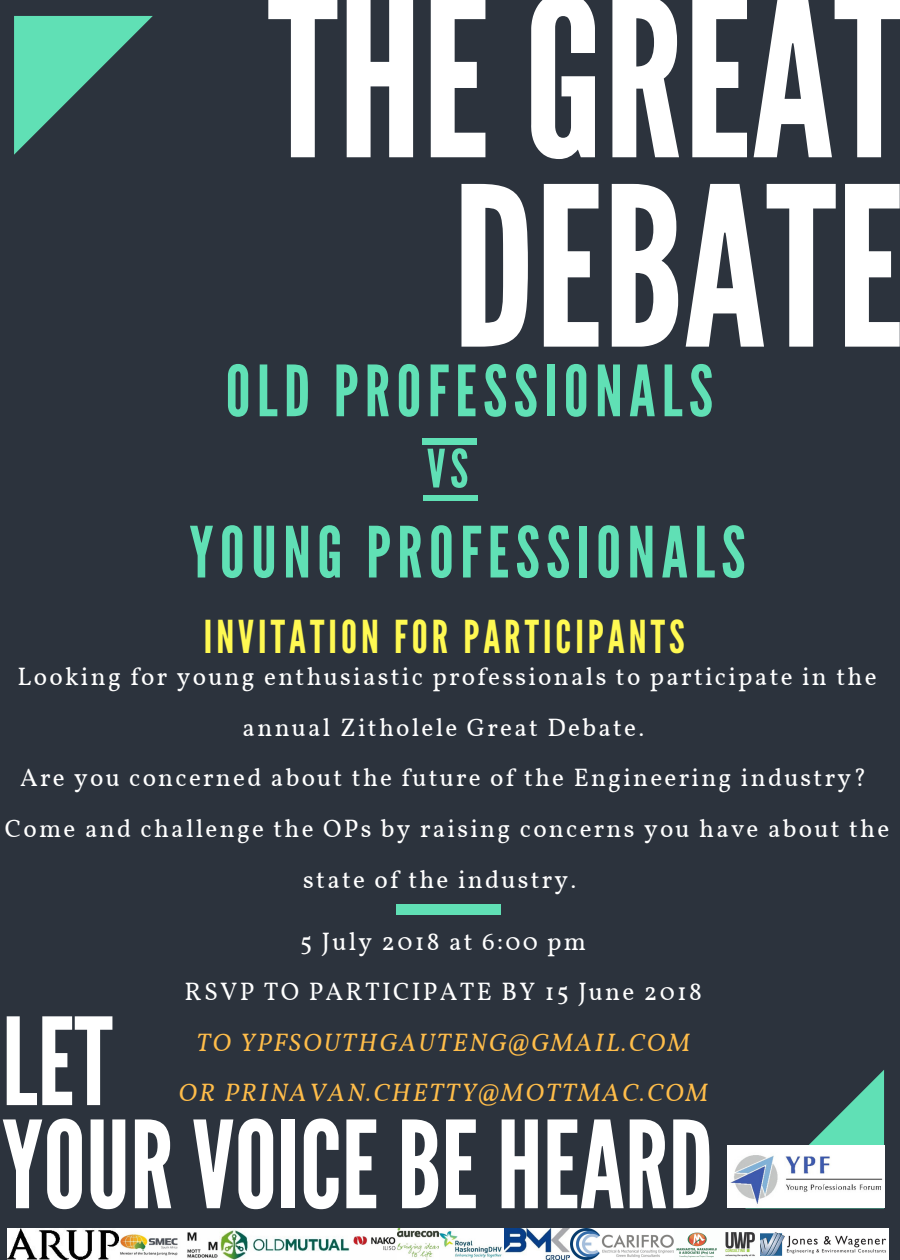
<style>
.page{position:relative;width:900px;height:1260px;background:#2c333d}
.page>*{position:absolute;margin:0;border:0;box-sizing:border-box;transform-origin:0 0}
.t1{font:221.25px/189.5px "League Gothic";color:#fff;text-align:right}
.t2{font:120.75px/103px "League Gothic";color:#fff}
.t3{font:70.5px "League Gothic";letter-spacing:.09em;color:#60e0b5}
.t4{font:52.75px "League Gothic";color:#60e0b5}
.t5{font:45.25px "League Gothic";letter-spacing:.09em;color:#fff952}
.t6{font:25.25px/50.5px "Vollkorn";letter-spacing:.09em;color:#fff;text-align:center}
.t7{font:italic 25.25px/50.5px "Vollkorn";letter-spacing:.09em;color:#ffbd4a;text-align:center}
</style>
<div class="page">
<svg style="left:745px;top:1070px;width:139px;height:76px"></svg>
<div style="left:396px;top:904px;width:105px;height:11px;background:#60e0b5"></div>
<svg style="left:14px;top:16px;width:139px;height:139px"></svg>
<img style="left:118px;top:1228px;width:101px;height:32px">
<img style="left:8px;top:1228px;width:110px;height:32px">
<img style="left:219px;top:1228px;width:218px;height:32px">
<img style="left:437px;top:1228px;width:317px;height:32px">
<img style="left:754px;top:1228px;width:135px;height:32px">
<div style="left:424px;top:495px;width:54px;height:6px;background:#60e0b5"></div>
<div style="left:422px;top:439px;width:54px;height:5px;background:#60e0b5"></div>
<img style="left:728px;top:1146px;width:157px;height:62px">
<h1 class="t1" style="left:268px;top:-12px;width:638px">THEGREAT<br>DEBATE</h1>
<h3 class="t3" style="left:226px;top:350px;width:489px">OLD PROFESSIONALS</h3>
<h3 class="t4" style="left:427px;top:438px;width:43px">VS</h3>
<h3 class="t3" style="left:189px;top:512px;width:558px">YOUNG PROFESSIONALS</h3>
<h3 class="t5" style="left:204px;top:610px;width:482px">INVITATION FOR PARTICIPANTS</h3>
<p class="t6" style="left:5px;top:651px;width:886px">Looking for young enthusiastic professionals to participate in the annual Zitholele Great Debate.<br>Are you concerned about the future of the Engineering industry?<br>Come and challenge the OPs by raising concerns you have about the state of the industry.</p>
<p class="t6" style="left:185px;top:915px;width:519px">5 July 2018 at 6:00 pm<br>RSVP TO PARTICIPATE BY 15 June 2018</p>
<p class="t7" style="left:178px;top:1017px;width:531px">TO YPFSOUTHGAUTENG@GMAIL.COM<br>OR PRINAVAN.CHETTY@MOTTMAC.COM</p>
<h2 class="t2" style="left:2px;top:1013px;width:713px">LET<br>YOURVOICEBEHEARD</h2>
</div>
